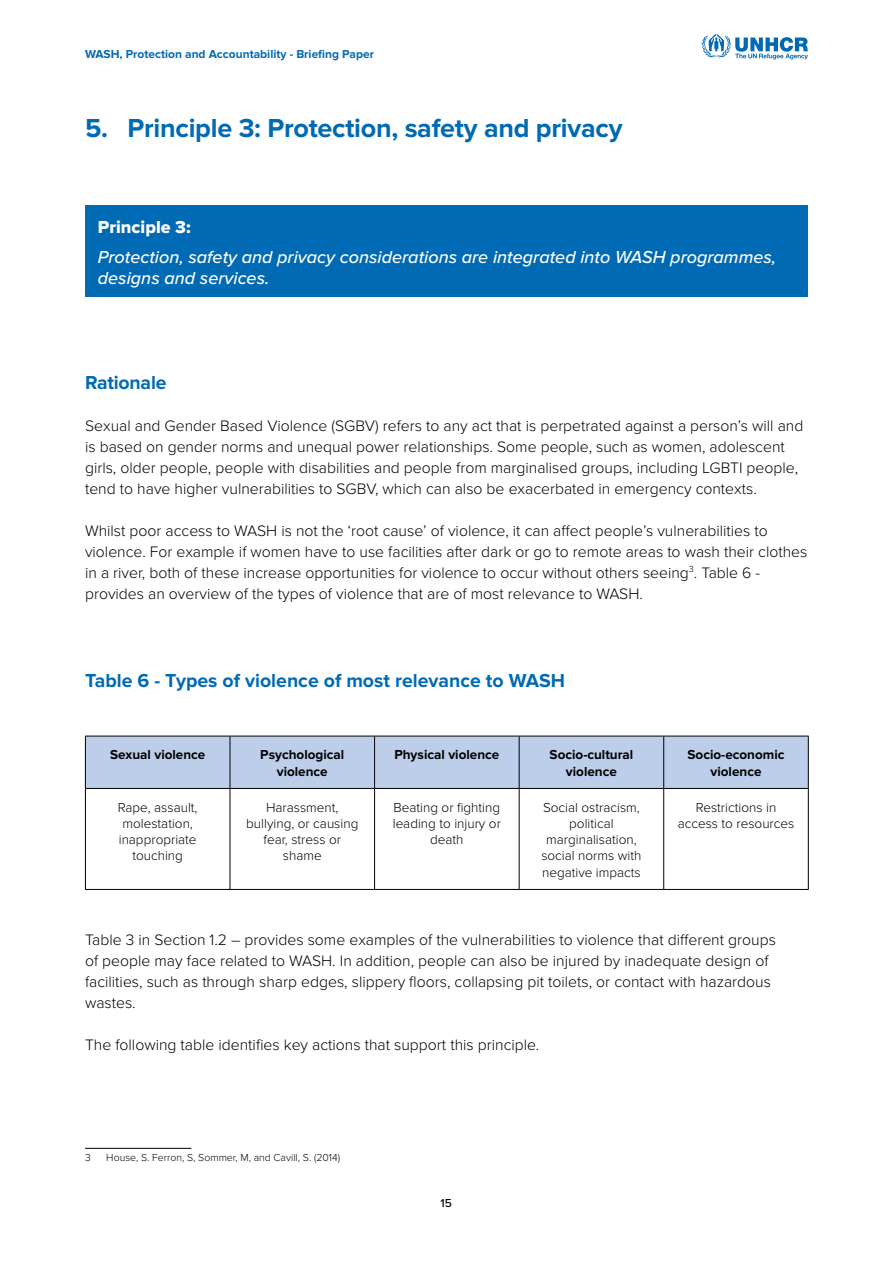
<style>
.page{position:relative;width:893px;height:1263px;background:#fff}
.page>*{position:absolute;margin:0;border:0;box-sizing:border-box;transform-origin:0 0}
.t1{font:700 27px "Proxima Nova";letter-spacing:-.01em;color:#006ab4}
.t2{font:700 19.5px "Proxima Nova";color:#006ab4}
.t3{font:italic 500 18px/21.6px "Proxima Nova";color:#fff}
.t4{font:18px "Proxima Nova Extrabld";color:#fff}
.t5{font:300 15.75px/21px "Proxima Nova";color:#000}
.t6{font:300 13.5px/16.2px "Proxima Nova";color:#000;text-align:center}
.t7{font:700 13.5px/16.2px "Proxima Nova";color:#000;text-align:center}
.t8{font:700 12px "Proxima Nova";color:#006ab4}
.t9{font:500 12px "Proxima Nova";color:#000}
.t10{font:300 10.5px "Proxima Nova";color:#000}
</style>
<div class="page">
<svg style="left:701px;top:34px;width:107px;height:26px"></svg>
<div style="left:85px;top:206px;width:723px;height:91px;background:#006ab4"></div>
<div style="left:86px;top:737px;width:722px;height:51px;background:#bdceeb"></div>
<hr style="left:85px;top:736px;width:145px;height:1px;background:#000">
<hr style="left:85px;top:736px;width:1px;height:52px;background:#000">
<hr style="left:230px;top:736px;width:145px;height:1px;background:#000">
<hr style="left:230px;top:736px;width:1px;height:52px;background:#000">
<hr style="left:375px;top:736px;width:144px;height:1px;background:#000">
<hr style="left:374px;top:736px;width:1px;height:52px;background:#000">
<hr style="left:519px;top:736px;width:145px;height:1px;background:#000">
<hr style="left:519px;top:736px;width:1px;height:52px;background:#000">
<hr style="left:664px;top:736px;width:145px;height:1px;background:#000">
<hr style="left:663px;top:736px;width:1px;height:52px;background:#000">
<hr style="left:808px;top:736px;width:1px;height:52px;background:#000">
<hr style="left:85px;top:788px;width:145px;height:1px;background:#000">
<hr style="left:85px;top:789px;width:1px;height:100px;background:#000">
<hr style="left:230px;top:788px;width:145px;height:1px;background:#000">
<hr style="left:230px;top:789px;width:1px;height:100px;background:#000">
<hr style="left:375px;top:788px;width:144px;height:1px;background:#000">
<hr style="left:374px;top:789px;width:1px;height:100px;background:#000">
<hr style="left:519px;top:788px;width:145px;height:1px;background:#000">
<hr style="left:519px;top:789px;width:1px;height:100px;background:#000">
<hr style="left:664px;top:788px;width:145px;height:1px;background:#000">
<hr style="left:663px;top:789px;width:1px;height:100px;background:#000">
<hr style="left:808px;top:789px;width:1px;height:100px;background:#000">
<hr style="left:85px;top:889px;width:145px;height:1px;background:#000">
<hr style="left:230px;top:889px;width:145px;height:1px;background:#000">
<hr style="left:375px;top:889px;width:144px;height:1px;background:#000">
<hr style="left:519px;top:889px;width:145px;height:1px;background:#000">
<hr style="left:664px;top:889px;width:145px;height:1px;background:#000">
<hr style="left:85px;top:1148px;width:106px;height:1px;background:#000">
<p class="t8" style="left:85px;top:48px;width:290px">WASH, Protection and Accountability - Briefing Paper</p>
<h1 class="t1" style="left:85px;top:112px;width:539px">5. Principle 3: Protection, safety and privacy</h1>
<p class="t4" style="left:98px;top:216px;width:94px">Principle 3:</p>
<p class="t3" style="left:98px;top:247px;width:680px">Protection, safety and privacy considerations are integrated into WASH programmes, designs and services.</p>
<p class="t2" style="left:85px;top:371px;width:83px">Rationale</p>
<p class="t5" style="left:85px;top:415px;width:720px">Sexual and Gender Based Violence (SGBV) refers to any act that is perpetrated against a person’s will and is based on gender norms and unequal power relationships. Some people, such as women, adolescent girls, older people, people with disabilities and people from marginalised groups, including LGBTI people, tend to have higher vulnerabilities to SGBV, which can also be exacerbated in emergency contexts.</p>
<p class="t5" style="left:85px;top:520px;width:724px">Whilst poor access to WASH is not the ‘root cause’ of violence, it can affect people’s vulnerabilities to violence. For example if women have to use facilities after dark or go to remote areas to wash their clothes in a river, both of these increase opportunities for violence to occur without others seeing<sup>3</sup>. Table 6 - provides an overview of the types of violence that are of most relevance to WASH.</p>
<p class="t2" style="left:85px;top:670px;width:481px">Table 6 - Types of violence of most relevance to WASH</p>
<p class="t7" style="left:110px;top:747px;width:97px">Sexual violence</p>
<p class="t7" style="left:260px;top:747px;width:86px">Psychological violence</p>
<p class="t7" style="left:394px;top:747px;width:106px">Physical violence</p>
<p class="t7" style="left:550px;top:747px;width:85px">Socio-cultural violence</p>
<p class="t7" style="left:687px;top:747px;width:98px">Socio-economic violence</p>
<p class="t6" style="left:118px;top:800px;width:81px">Rape, assault, molestation, inappropriate touching</p>
<p class="t6" style="left:246px;top:800px;width:114px">Harassment, bullying, or causing fear, stress or shame</p>
<p class="t6" style="left:393px;top:800px;width:110px">Beating or fighting leading to injury or death</p>
<p class="t6" style="left:541px;top:800px;width:102px">Social ostracism, political marginalisation, social norms with negative impacts</p>
<p class="t6" style="left:678px;top:800px;width:118px">Restrictions in access to resources</p>
<p class="t5" style="left:85px;top:930px;width:692px">Table 3 in Section 1.2 – provides some examples of the vulnerabilities to violence that different groups of people may face related to WASH. In addition, people can also be injured by inadequate design of facilities, such as through sharp edges, slippery floors, collapsing pit toilets, or contact with hazardous wastes.</p>
<p class="t5" style="left:85px;top:1035px;width:454px">The following table identifies key actions that support this principle.</p>
<p class="t10" style="left:85px;top:1151px;width:7px">3</p>
<p class="t10" style="left:106px;top:1151px;width:235px">House, S. Ferron, S, Sommer, M, and Cavill, S. (2014)</p>
<p class="t9" style="left:441px;top:1196px;width:13px">15</p>
</div>
